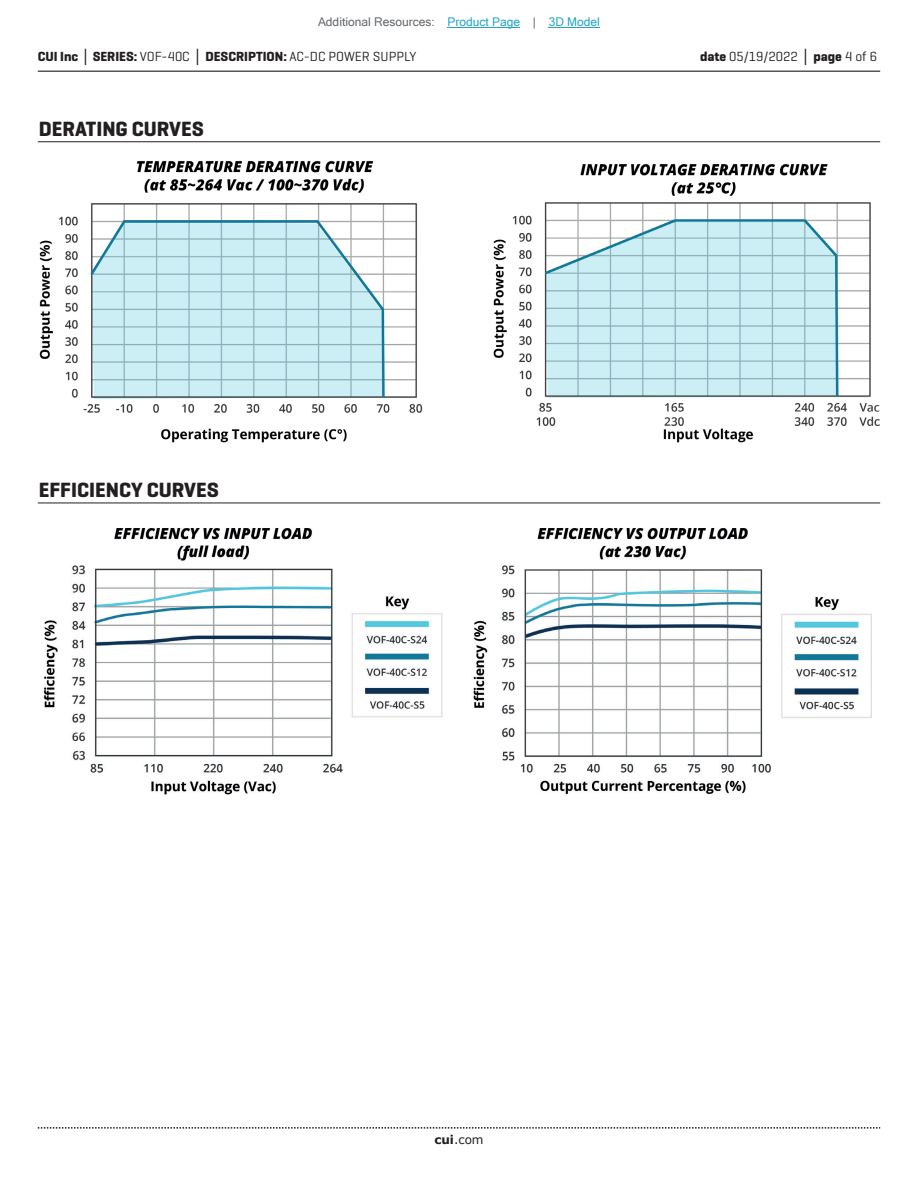
<style>
.page{position:relative;width:918px;height:1188px;background:#fff}
.page>*{position:absolute;margin:0;border:0;box-sizing:border-box;transform-origin:0 0}
.t1{font:700 21px "Geogrotesque";color:#231f20}
.t2{font:700 13.5px "Geogrotesque";color:#231f20}
.t3{font:13.5px "Geogrotesque";color:#231f20}
.t4{font:12px "Microsoft Sans Serif";color:#63676b}
.t5{font:12px "Verdana";color:#231f20}
.s1{color:#23a4c6}
.s2{font-family:"Verdana"}
.s3{font-weight:400}
.s4{font-weight:700}
.s5{font-family:"Verdana";font-weight:700}
</style>
<div class="page">
<hr style="left:38px;top:71px;width:842px;height:1px;background:#231f20">
<svg style="left:38px;top:1127px;width:842px;height:2px"></svg>
<hr style="left:38px;top:141px;width:842px;height:1px;background:#231f20">
<hr style="left:38px;top:503px;width:842px;height:1px;background:#231f20">
<img style="left:39px;top:160px;width:840px;height:283px">
<img style="left:43px;top:528px;width:828px;height:267px">
<hr style="left:448px;top:27px;width:72px;height:1px;background:#23a4c6">
<hr style="left:549px;top:27px;width:51px;height:1px;background:#23a4c6">
<p class="t4" style="left:318px;top:15px;width:283px">Additional Resources: <span class="s1">Product Page</span> | <span class="s1">3D Model</span></p>
<p class="t2" style="left:38px;top:48px;width:380px">CUI Inc <span class="s2">│</span> SERIES: <span class="s3">VOF-40C</span> <span class="s2">│</span> DESCRIPTION: <span class="s3">AC-DC POWER SUPPLY</span></p>
<p class="t3" style="left:700px;top:48px;width:179px"><span class="s4">date</span> 05/19/2022 <span class="s5">│</span> <span class="s4">page</span> 4 of 6</p>
<h1 class="t1" style="left:39px;top:116px;width:167px">DERATING CURVES</h1>
<h1 class="t1" style="left:39px;top:477px;width:181px">EFFICIENCY CURVES</h1>
<p class="t5" style="left:434px;top:1131px;width:51px"><span class="s4">cui</span>.com</p>
</div>
